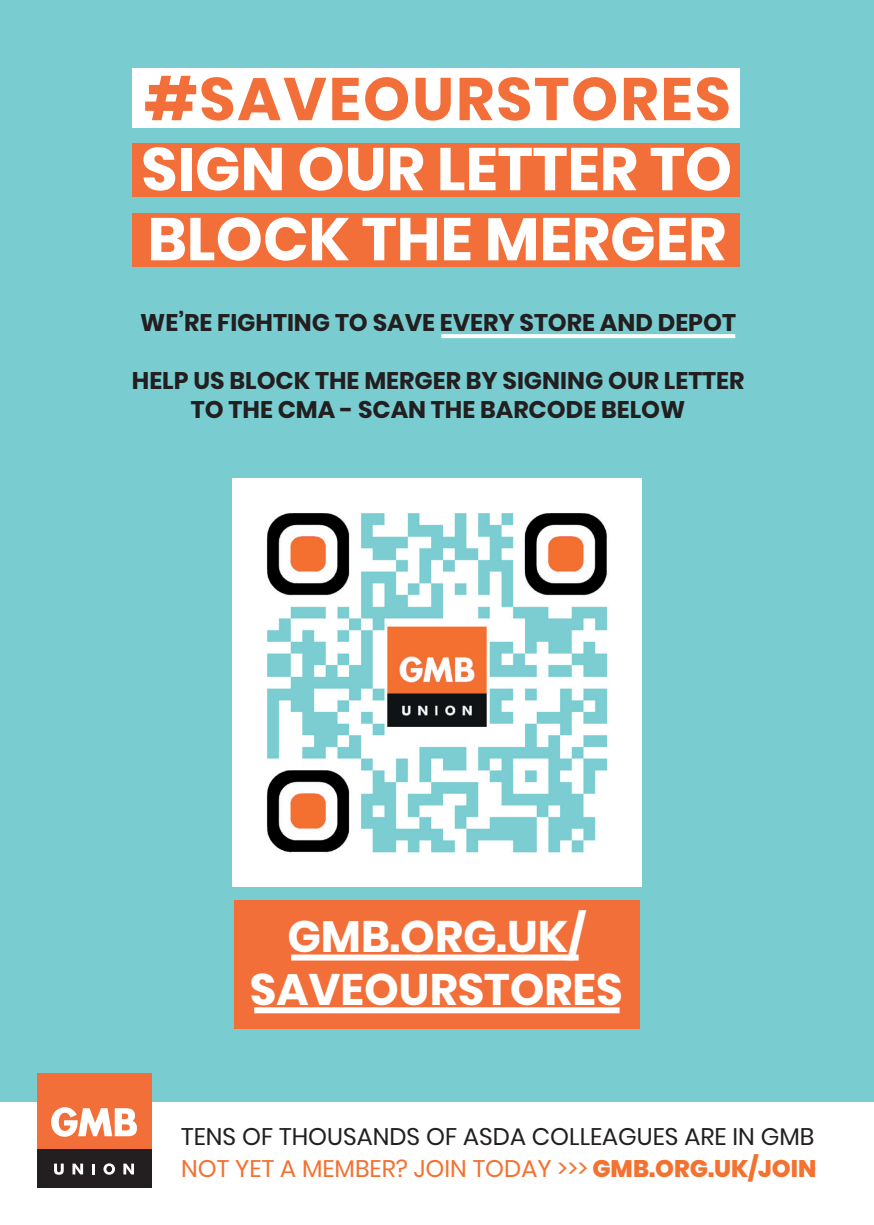
<style>
.page{position:relative;width:874px;height:1225px;background:#fff}
.page>*{position:absolute;margin:0;border:0;box-sizing:border-box;transform-origin:0 0}
.t1{font:700 60px/70px "Poppins";color:#fff}
.t2{font:700 60px "Poppins";letter-spacing:.03em;color:#f26f39}
.t3{font:700 44px/52.8px "Poppins";color:#fff;text-align:center}
.t4{font:700 24px/28.8px "Poppins";color:#231f20;text-align:center}
.t5{font:24px/32px "Poppins";color:#231f20}
.s1{color:#f37131}
.s2{font-weight:800;color:#f37131}
</style>
<div class="page">
<div style="left:0;top:1px;width:873px;height:1224px;background:#79cdd1"></div>
<svg style="left:441px;top:334px;width:293px;height:4px"></svg>
<div style="left:133px;top:213px;width:606px;height:53px;background:#f26f39"></div>
<div style="left:133px;top:143px;width:606px;height:53px;background:#f26f39"></div>
<div style="left:133px;top:68px;width:606px;height:60px;background:#fff"></div>
<div style="left:234px;top:900px;width:405px;height:128px;background:#f26f39"></div>
<div style="left:291px;top:954px;width:287px;height:6px;background:#fff"></div>
<div style="left:254px;top:1007px;width:365px;height:6px;background:#fff"></div>
<div style="left:0;top:1102px;width:873px;height:123px;background:#fff"></div>
<div style="left:37px;top:1072px;width:114px;height:77px;background:#f26f39"></div>
<div style="left:37px;top:1149px;width:114px;height:39px;background:#231f20"></div>
<svg style="left:51px;top:1107px;width:86px;height:29px"></svg>
<svg style="left:54px;top:1163px;width:10px;height:11px"></svg>
<svg style="left:72px;top:1163px;width:11px;height:11px"></svg>
<svg style="left:92px;top:1164px;width:3px;height:10px"></svg>
<svg style="left:103px;top:1163px;width:12px;height:11px"></svg>
<svg style="left:123px;top:1163px;width:11px;height:11px"></svg>
<img style="left:233px;top:478px;width:408px;height:408px">
<h1 class="t2" style="left:144px;top:64px;width:588px">#SAVEOURSTORES</h1>
<h1 class="t1" style="left:141px;top:134px;width:592px">SIGN OUR LETTER TO<br>BLOCK THE MERGER</h1>
<p class="t4" style="left:140px;top:308px;width:597px">WE’RE FIGHTING TO SAVE EVERY STORE AND DEPOT</p>
<p class="t4" style="left:132px;top:366px;width:613px">HELP US BLOCK THE MERGER BY SIGNING OUR LETTER<br>TO THE CMA - SCAN THE BARCODE BELOW</p>
<h2 class="t3" style="left:250px;top:910px;width:374px">GMB.ORG.UK/<br>SAVEOURSTORES</h2>
<p class="t5" style="left:181px;top:1121px;width:636px">TENS OF THOUSANDS OF ASDA COLLEAGUES ARE IN GMB<br><span class="s1">NOT YET A MEMBER? JOIN TODAY &gt;&gt;&gt;</span> <span class="s2">GMB.ORG.UK/JOIN</span></p>
</div>
